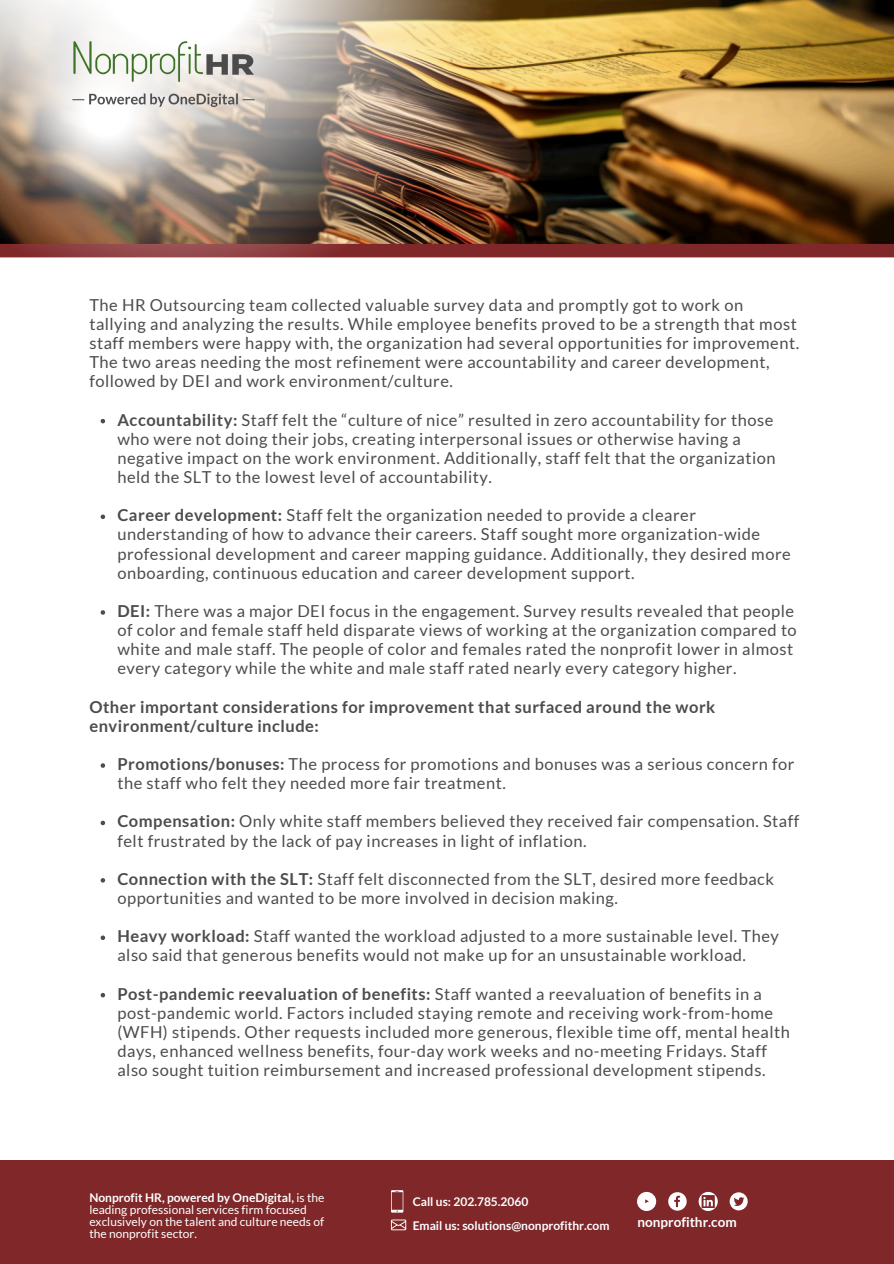
<style>
.page{position:relative;width:894px;height:1264px;background:#fff}
.page>*{position:absolute;margin:0;border:0;box-sizing:border-box;transform-origin:0 0}
.t1{font:16.5px/19.2px "Lato";letter-spacing:.03em;color:#4c4c4e}
.t2{font:700 16.5px/19.2px "Lato";letter-spacing:.03em;color:#4c4c4e}
.t3{font:700 13.5px "Lato";color:#fff}
.t4{font:12px/12px "Lato";color:#fff}
.t5{font:700 12px "Lato";color:#fff}
.s1{font-weight:700}
</style>
<div class="page">
<div style="left:0;top:1160px;width:893px;height:103px;background:#7f2729"></div>
<img style="left:637px;top:0;width:256px;height:244px">
<div style="left:0;top:244px;width:893px;height:13px;background:#7f2729"></div>
<svg style="left:729px;top:1192px;width:18px;height:18px"></svg>
<svg style="left:733px;top:1197px;width:11px;height:8px"></svg>
<svg style="left:668px;top:1192px;width:18px;height:18px"></svg>
<svg style="left:637px;top:1191px;width:19px;height:19px"></svg>
<svg style="left:639px;top:1196px;width:14px;height:10px"></svg>
<svg style="left:698px;top:1191px;width:19px;height:19px"></svg>
<svg style="left:701px;top:1194px;width:13px;height:13px"></svg>
<svg style="left:703px;top:1196px;width:9px;height:10px"></svg>
<svg style="left:391px;top:1190px;width:12px;height:22px"></svg>
<svg style="left:391px;top:1219px;width:15px;height:11px"></svg>
<img style="left:0;top:0;width:637px;height:424px">
<img style="left:0;top:0;width:375px;height:243px">
<svg style="left:0;top:0;width:232px;height:240px;background:#b9aba0"></svg>
<svg style="left:101px;top:419px;width:4px;height:4px"></svg>
<svg style="left:101px;top:514px;width:4px;height:5px"></svg>
<svg style="left:101px;top:610px;width:4px;height:4px"></svg>
<svg style="left:101px;top:763px;width:4px;height:4px"></svg>
<svg style="left:101px;top:820px;width:4px;height:5px"></svg>
<svg style="left:101px;top:878px;width:4px;height:4px"></svg>
<svg style="left:101px;top:935px;width:4px;height:5px"></svg>
<svg style="left:101px;top:993px;width:4px;height:4px"></svg>
<img style="left:69px;top:25px;width:188px;height:95px">
<p class="t1" style="left:89px;top:295px;width:711px">The HR Outsourcing team collected valuable survey data and promptly got to work on tallying and analyzing the results. While employee benefits proved to be a strength that most staff members were happy with, the organization had several opportunities for improvement.<br>The two areas needing the most refinement were accountability and career development, followed by DEI and work environment/culture.</p>
<p class="t1" style="left:117px;top:409px;width:659px"><span class="s1">Accountability:</span> Staff felt the “culture of nice” resulted in zero accountability for those who were not doing their jobs, creating interpersonal issues or otherwise having a negative impact on the work environment. Additionally, staff felt that the organization held the SLT to the lowest level of accountability.</p>
<p class="t1" style="left:117px;top:505px;width:674px"><span class="s1">Career development:</span> Staff felt the organization needed to provide a clearer understanding of how to advance their careers. Staff sought more organization-wide professional development and career mapping guidance. Additionally, they desired more onboarding, continuous education and career development support.</p>
<p class="t1" style="left:117px;top:601px;width:680px"><span class="s1">DEI:</span> There was a major DEI focus in the engagement. Survey results revealed that people of color and female staff held disparate views of working at the organization compared to white and male staff. The people of color and females rated the nonprofit lower in almost every category while the white and male staff rated nearly every category higher.</p>
<h2 class="t2" style="left:89px;top:696px;width:627px">Other important considerations for improvement that surfaced around the work environment/culture include:</h2>
<p class="t1" style="left:117px;top:754px;width:678px"><span class="s1">Promotions/bonuses:</span> The process for promotions and bonuses was a serious concern for the staff who felt they needed more fair treatment.</p>
<p class="t1" style="left:117px;top:811px;width:683px"><span class="s1">Compensation:</span> Only white staff members believed they received fair compensation. Staff felt frustrated by the lack of pay increases in light of inflation.</p>
<p class="t1" style="left:117px;top:868px;width:658px"><span class="s1">Connection with the SLT:</span> Staff felt disconnected from the SLT, desired more feedback opportunities and wanted to be more involved in decision making.</p>
<h1 class="t1" style="left:117px;top:926px;width:663px"><span class="s1">Heavy workload:</span> Staff wanted the workload adjusted to a more sustainable level. They also said that generous benefits would not make up for an unsustainable workload.</h1>
<p class="t1" style="left:117px;top:983px;width:674px"><span class="s1">Post-pandemic reevaluation of benefits:</span> Staff wanted a reevaluation of benefits in a post-pandemic world. Factors included staying remote and receiving work-from-home (WFH) stipends. Other requests included more generous, flexible time off, mental health days, enhanced wellness benefits, four-day work weeks and no-meeting Fridays. Staff also sought tuition reimbursement and increased professional development stipends.</p>
<p class="t4" style="left:89px;top:1191px;width:236px"><span class="s1">Nonprofit HR, powered by OneDigital,</span> is the leading professional services firm focused exclusively on the talent and culture needs of the nonprofit sector.</p>
<p class="t5" style="left:412px;top:1193px;width:117px">Call us: 202.785.2060</p>
<p class="t5" style="left:412px;top:1217px;width:198px">Email us: solutions@nonprofithr.com</p>
<p class="t3" style="left:637px;top:1213px;width:101px">nonprofithr.com</p>
</div>
